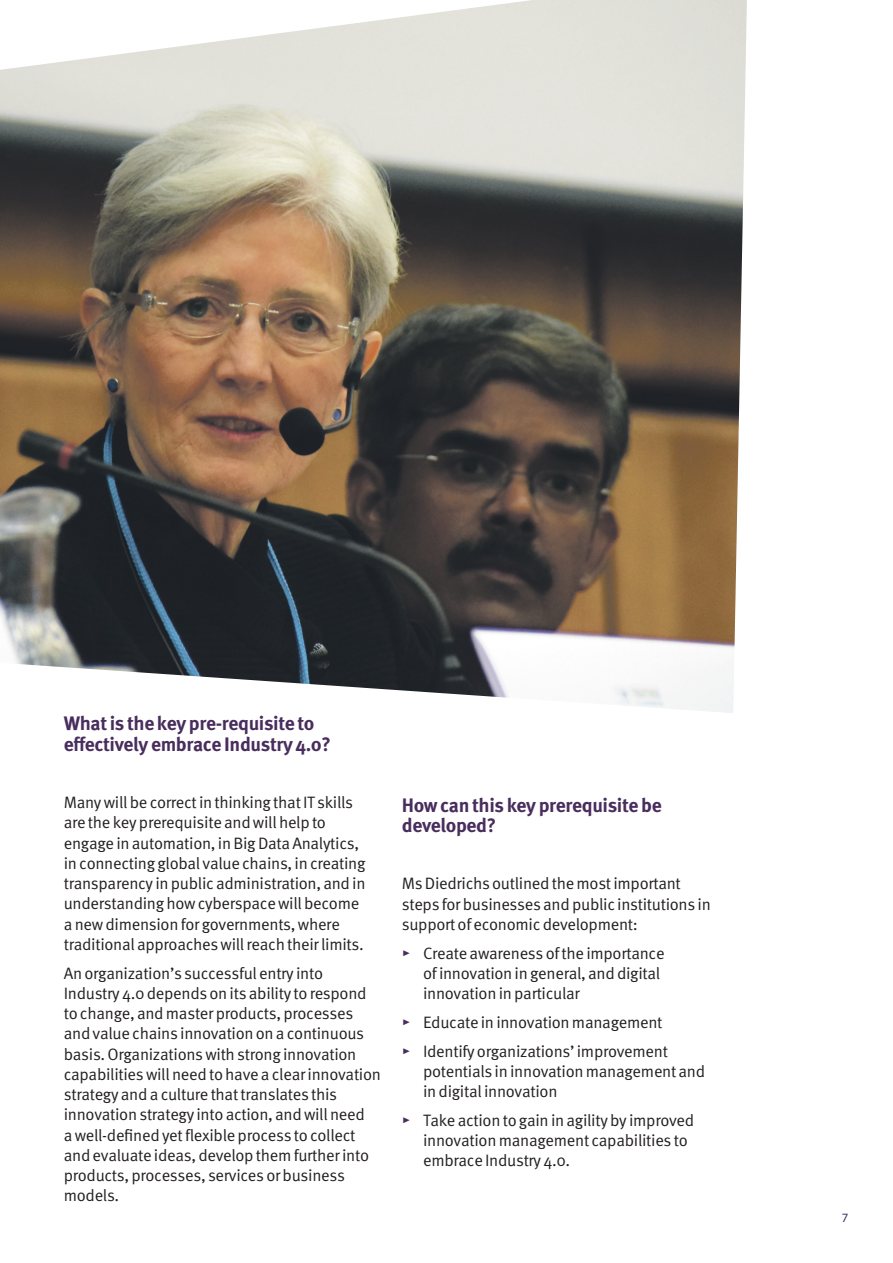
<style>
.page{position:relative;width:893px;height:1263px;background:#fff}
.page>*{position:absolute;margin:0;border:0;box-sizing:border-box;transform-origin:0 0}
.text_11_13_5_Meta{font:700 19.5px/20.2px "Meta Pro";letter-spacing:-.02em;color:#482d5d}
.text_11_13_5_Meta-2{font:16.5px/20.2px "Meta Pro";letter-spacing:-.02em;color:#231f20}
.t1{font:12.75px "Myriad Pro";color:#482d5d}
.s1{color:#482d5d}
</style>
<div class="page">
<img style="left:0;top:0;width:747px;height:713px">
<p class="text_11_13_5_Meta" style="left:64px;top:714px;width:269px">What is the key pre-requisite to effectively embrace Industry 4.0?</p>
<p class="text_11_13_5_Meta-2" style="left:64px;top:793px;width:303px">Many will be correct in thinking that IT skills are the key prerequisite and will help to engage in automation, in Big Data Analytics, in connecting global value chains, in creating transparency in public administration, and in understanding how cyberspace will become a new dimension for governments, where traditional approaches will reach their limits.</p>
<p class="text_11_13_5_Meta-2" style="left:64px;top:963px;width:319px">An organization’s successful entry into Industry 4.0 depends on its ability to respond to change, and master products, processes and value chains innovation on a continuous basis. Organizations with strong innovation capabilities will need to have a clear innovation strategy and a culture that translates this innovation strategy into action, and will need<br>a well-defined yet flexible process to collect and evaluate ideas, develop them further into products, processes, services or business models.</p>
<p class="text_11_13_5_Meta" style="left:402px;top:795px;width:261px">How can this key prerequisite be developed?</p>
<p class="text_11_13_5_Meta-2" style="left:402px;top:874px;width:311px">Ms Diedrichs outlined the most important steps for businesses and public institutions in support of economic development:</p>
<p class="text_11_13_5_Meta-2" style="left:423px;top:943px;width:243px;text-indent:-21px"><span class="s1">▸</span> Create awareness of the importance of innovation in general, and digital innovation in particular</p>
<p class="text_11_13_5_Meta-2" style="left:402px;top:1012px;width:262px"><span class="s1">▸</span> Educate in innovation management</p>
<p class="text_11_13_5_Meta-2" style="left:423px;top:1041px;width:284px;text-indent:-21px"><span class="s1">▸</span> Identify organizations’ improvement potentials in innovation management and in digital innovation</p>
<p class="text_11_13_5_Meta-2" style="left:423px;top:1110px;width:273px;text-indent:-21px"><span class="s1">▸</span> Take action to gain in agility by improved innovation management capabilities to embrace Industry 4.0.</p>
<p class="t1" style="left:842px;top:1210px;width:8px">7</p>
</div>
